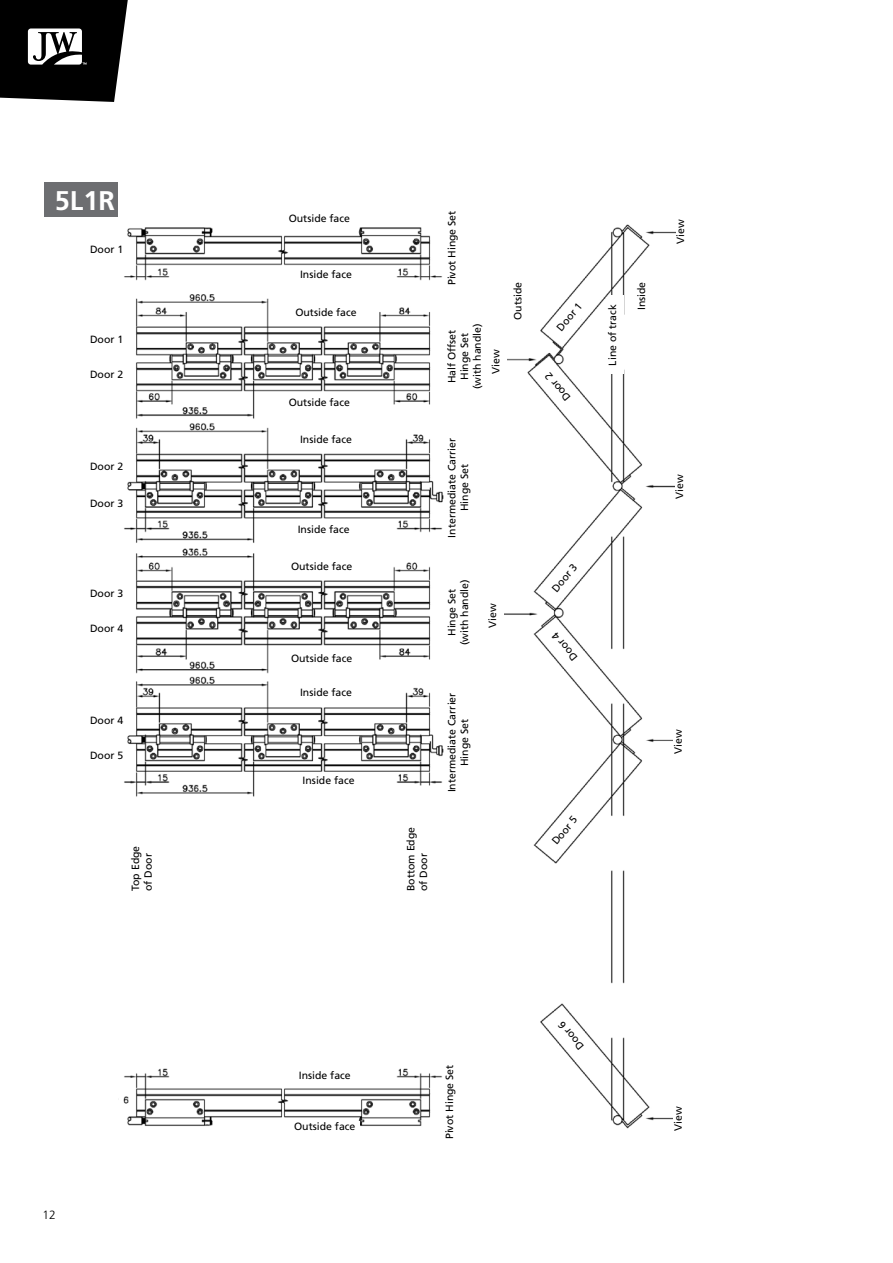
<style>
.page{position:relative;width:893px;height:1263px;background:#fff}
.page>*{position:absolute;margin:0;border:0;box-sizing:border-box;transform-origin:0 0}
.t1{font:700 27px "Frutiger";color:#fff}
.t2{font:300 12px "Frutiger";color:#000}
.t3{font:10.5px/12.6px "Frutiger";color:#000;text-align:center}
</style>
<div class="page">
<div style="left:44px;top:183px;width:84px;height:34px;background:#6d6e71"></div>
<img style="left:119px;top:183px;width:557px;height:946px">
<div style="left:513px;top:259px;width:16px;height:84px;background:#fff"></div>
<svg style="left:544px;top:808px;width:45px;height:49px"></svg>
<svg style="left:549px;top:294px;width:45px;height:50px"></svg>
<div style="left:674px;top:714px;width:15px;height:55px;background:#fff"></div>
<div style="left:674px;top:1091px;width:15px;height:54px;background:#fff"></div>
<div style="left:675px;top:459px;width:15px;height:55px;background:#fff"></div>
<div style="left:637px;top:269px;width:15px;height:54px;background:#fff"></div>
<div style="left:608px;top:296px;width:15px;height:78px;background:#fff"></div>
<svg style="left:544px;top:620px;width:45px;height:49px"></svg>
<svg style="left:551px;top:1009px;width:45px;height:49px"></svg>
<svg style="left:538px;top:360px;width:45px;height:50px"></svg>
<svg style="left:544px;top:555px;width:45px;height:49px"></svg>
<div style="left:445px;top:1045px;width:15px;height:113px;background:#fff"></div>
<div style="left:294px;top:776px;width:69px;height:15px;background:#fff"></div>
<div style="left:289px;top:525px;width:70px;height:15px;background:#fff"></div>
<div style="left:291px;top:688px;width:70px;height:15px;background:#fff"></div>
<div style="left:291px;top:435px;width:70px;height:15px;background:#fff"></div>
<div style="left:291px;top:270px;width:70px;height:15px;background:#fff"></div>
<div style="left:282px;top:654px;width:79px;height:15px;background:#fff"></div>
<div style="left:280px;top:398px;width:79px;height:15px;background:#fff"></div>
<div style="left:282px;top:562px;width:79px;height:15px;background:#fff"></div>
<div style="left:287px;top:308px;width:78px;height:15px;background:#fff"></div>
<div style="left:280px;top:213px;width:79px;height:16px;background:#fff"></div>
<div style="left:90px;top:370px;width:46px;height:15px;background:#fff"></div>
<div style="left:90px;top:335px;width:46px;height:15px;background:#fff"></div>
<div style="left:90px;top:245px;width:46px;height:15px;background:#fff"></div>
<div style="left:90px;top:462px;width:46px;height:15px;background:#fff"></div>
<div style="left:90px;top:498px;width:46px;height:16px;background:#fff"></div>
<div style="left:90px;top:589px;width:46px;height:15px;background:#fff"></div>
<div style="left:90px;top:624px;width:46px;height:15px;background:#fff"></div>
<div style="left:90px;top:716px;width:46px;height:15px;background:#fff"></div>
<div style="left:90px;top:751px;width:46px;height:15px;background:#fff"></div>
<div style="left:290px;top:1071px;width:70px;height:15px;background:#fff"></div>
<div style="left:290px;top:1122px;width:70px;height:15px;background:#fff"></div>
<div style="left:447px;top:686px;width:44px;height:113px;background:#fff"></div>
<div style="left:447px;top:191px;width:43px;height:114px;background:#fff"></div>
<div style="left:447px;top:300px;width:48px;height:113px;background:#fff"></div>
<div style="left:406px;top:813px;width:28px;height:78px;background:#fff"></div>
<div style="left:131px;top:813px;width:27px;height:78px;background:#fff"></div>
<div style="left:447px;top:556px;width:48px;height:113px;background:#fff"></div>
<div style="left:447px;top:431px;width:44px;height:113px;background:#fff"></div>
<div style="left:491px;top:336px;width:16px;height:52px;background:#fff"></div>
<div style="left:488px;top:590px;width:15px;height:51px;background:#fff"></div>
<svg style="left:0;top:0;width:128px;height:102px"></svg>
<h1 class="t1" style="left:55px;top:184px;width:62px">5L1R</h1>
<p class="t3" style="left:90px;top:243px;width:35px">Door 1</p>
<p class="t3" style="left:90px;top:333px;width:35px">Door 1</p>
<p class="t3" style="left:90px;top:368px;width:35px">Door 2</p>
<p class="t3" style="left:90px;top:460px;width:35px">Door 2</p>
<p class="t3" style="left:90px;top:497px;width:35px">Door 3</p>
<p class="t3" style="left:90px;top:587px;width:35px">Door 3</p>
<p class="t3" style="left:90px;top:622px;width:35px">Door 4</p>
<p class="t3" style="left:90px;top:714px;width:35px">Door 4</p>
<p class="t3" style="left:90px;top:749px;width:35px">Door 5</p>
<p class="t3" style="left:129px;top:891px;width:47px;rotate:-90deg">Top Edge</p>
<p class="t3" style="left:142px;top:891px;width:39px;rotate:-90deg">of Door</p>
<p class="t2" style="left:42px;top:1208px;width:15px">12</p>
<p class="t3" style="left:289px;top:211px;width:63px">Outside face</p>
<p class="t3" style="left:300px;top:268px;width:53px">I nside face</p>
<p class="t3" style="left:295px;top:306px;width:63px">Outside face</p>
<p class="t3" style="left:289px;top:396px;width:63px">Outside face</p>
<p class="t3" style="left:300px;top:433px;width:53px">I nside face</p>
<p class="t3" style="left:298px;top:523px;width:53px">I nside face</p>
<p class="t3" style="left:291px;top:560px;width:63px">Outside face</p>
<p class="t3" style="left:291px;top:652px;width:63px">Outside face</p>
<p class="t3" style="left:300px;top:686px;width:53px">I nside face</p>
<p class="t3" style="left:303px;top:774px;width:53px">I nside face</p>
<p class="t3" style="left:404px;top:891px;width:66px;text-align:left;rotate:-90deg">Bottom Edge of Door</p>
<p class="t3" style="left:445px;top:285px;width:76px;rotate:-90deg">Pivot Hinge Set</p>
<p class="t3" style="left:445px;top:389px;width:67px;rotate:-90deg">Half Offset<br>Hinge Set (with handle)</p>
<p class="t3" style="left:489px;top:374px;width:26px;rotate:-90deg">View</p>
<p class="t3" style="left:512px;top:320px;width:39px;rotate:-90deg">Outside</p>
<p class="t3" style="left:445px;top:538px;width:101px;rotate:-90deg">I ntermediate Carrier<br>Hinge Set</p>
<p class="t3" style="left:445px;top:645px;width:67px;rotate:-90deg">Hinge Set (with handle)</p>
<p class="t3" style="left:486px;top:628px;width:26px;rotate:-90deg">View</p>
<p class="t3" style="left:445px;top:792px;width:101px;rotate:-90deg">I ntermediate Carrier<br>Hinge Set</p>
<p class="t3" style="left:554px;top:326px;width:35px;rotate:-50deg">Door 1</p>
<p class="t3" style="left:563px;top:404px;width:35px;rotate:-130deg">Door 2</p>
<p class="t3" style="left:549px;top:586px;width:35px;rotate:-50deg">Door 3</p>
<p class="t3" style="left:570px;top:663px;width:35px;rotate:-130deg">Door 4</p>
<p class="t3" style="left:549px;top:839px;width:35px;rotate:-50deg">Door 5</p>
<p class="t3" style="left:606px;top:366px;width:63px;rotate:-90deg">Line of track</p>
<p class="t3" style="left:635px;top:310px;width:30px;rotate:-90deg">I nside</p>
<p class="t3" style="left:674px;top:244px;width:26px;rotate:-90deg">View</p>
<p class="t3" style="left:673px;top:499px;width:26px;rotate:-90deg">View</p>
<p class="t3" style="left:672px;top:754px;width:26px;rotate:-90deg">View</p>
<p class="t3" style="left:299px;top:1069px;width:53px">I nside face</p>
<p class="t3" style="left:294px;top:1120px;width:63px">Outside face</p>
<p class="t3" style="left:443px;top:1139px;width:76px;rotate:-90deg">Pivot Hinge Set</p>
<p class="t3" style="left:577px;top:1052px;width:35px;rotate:-130deg">Door 6</p>
<p class="t3" style="left:672px;top:1130px;width:26px;rotate:-90deg">View</p>
</div>
